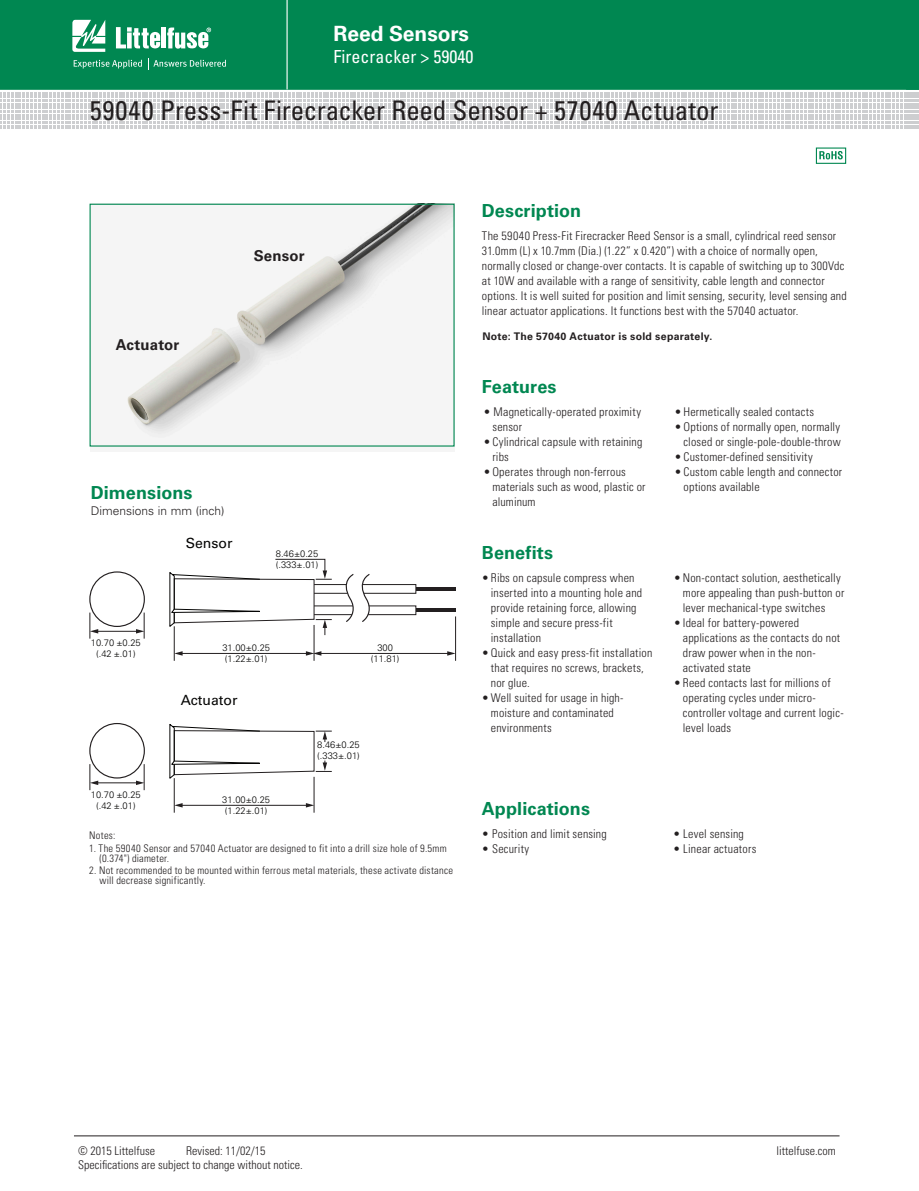
<style>
.page{position:relative;width:919px;height:1191px;background:#fff}
.page>*{position:absolute;margin:0;border:0;box-sizing:border-box;transform-origin:0 0}
.Class_Head{font:condensed 27px "Univers LT Std";color:#231f20}
.t1{font:700 21px "Univers LT Std";letter-spacing:-.005em;color:#fff}
.Strong_Bold_Body{font:700 18px "Univers LT Std";letter-spacing:.005em;color:#008751}
.ch_subtitle_L{font:condensed 18px "Univers LT Std";color:#fff}
.Strong_Bold_Body-2{font:700 15px "Univers LT Std";letter-spacing:.01em;color:#231f20}
.t2{font:14.1px "Univers LT Std";color:#050504}
.Spec_body{font:300 condensed 12px/15px "Univers LT Std";letter-spacing:.015em;color:#231f20}
.Strong_Bold_Body-3{font:300 12px "Univers LT Std";color:#231f20}
.Spec_body-2{font:300 condensed 10.5px/9.6px "Univers LT Std";letter-spacing:.02em;color:#231f20}
.Spec_body-3{font:700 10.5px "Univers LT Std";letter-spacing:.025em;color:#231f20}
.t3{font:300 9.3px/11.2px "Univers LT Std";color:#050504}
</style>
<div class="page">
<hr style="left:74px;top:1135px;width:765px;height:1px;background:#231f20">
<svg style="left:0;top:0;width:919px;height:127px;background:#46a37e"></svg>
<img style="left:91px;top:206px;width:363px;height:241px">
<div style="left:89px;top:204px;width:365px;height:242px;border:1px solid #008751"></div>
<svg style="left:819px;top:151px;width:23px;height:8px"></svg>
<div style="left:815px;top:147px;width:31px;height:17px;border:1px solid #008751"></div>
<hr style="left:416px;top:587px;width:39px;height:3px;background:#231f20">
<div style="left:313px;top:584px;width:103px;height:10px;border:1px solid #231f20"></div>
<hr style="left:416px;top:609px;width:39px;height:3px;background:#231f20">
<div style="left:313px;top:605px;width:103px;height:10px;border:1px solid #231f20"></div>
<svg style="left:339px;top:574px;width:33px;height:48px"></svg>
<hr style="left:174px;top:626px;width:1px;height:35px;background:#231f20">
<hr style="left:180px;top:653px;width:130px;height:1px;background:#231f20">
<svg style="left:174px;top:651px;width:9px;height:4px"></svg>
<hr style="left:319px;top:653px;width:132px;height:1px;background:#231f20">
<svg style="left:306px;top:651px;width:15px;height:4px"></svg>
<svg style="left:447px;top:651px;width:8px;height:4px"></svg>
<hr style="left:314px;top:625px;width:1px;height:36px;background:#231f20">
<hr style="left:455px;top:616px;width:1px;height:45px;background:#231f20">
<hr style="left:96px;top:631px;width:44px;height:1px;background:#231f20">
<svg style="left:90px;top:612px;width:8px;height:26px"></svg>
<svg style="left:136px;top:612px;width:9px;height:26px"></svg>
<div style="left:90px;top:572px;width:54px;height:54px;background:#fff;border-radius:50%"></div>
<div style="left:89px;top:571px;width:56px;height:56px;border:1px solid #231f20;border-radius:50%"></div>
<svg style="left:169px;top:559px;width:163px;height:76px"></svg>
<hr style="left:96px;top:782px;width:44px;height:1px;background:#231f20">
<svg style="left:90px;top:764px;width:8px;height:26px"></svg>
<svg style="left:136px;top:764px;width:9px;height:26px"></svg>
<div style="left:90px;top:723px;width:54px;height:55px;background:#fff;border-radius:50%"></div>
<div style="left:89px;top:723px;width:56px;height:55px;border:1px solid #231f20;border-radius:50%"></div>
<hr style="left:174px;top:778px;width:1px;height:34px;background:#231f20">
<hr style="left:180px;top:805px;width:130px;height:1px;background:#231f20">
<svg style="left:174px;top:803px;width:9px;height:4px"></svg>
<svg style="left:306px;top:803px;width:8px;height:4px"></svg>
<hr style="left:314px;top:777px;width:1px;height:35px;background:#231f20">
<svg style="left:169px;top:724px;width:163px;height:56px"></svg>
<p class="t1" style="left:333px;top:21px;width:137px">Reed Sensors</p>
<p class="ch_subtitle_L" style="left:333px;top:45px;width:141px">Firecracker &gt; 59040</p>
<p class="Class_Head" style="left:90px;top:94px;width:630px">59040 Press-Fit Firecracker Reed Sensor + 57040 Actuator</p>
<p class="Strong_Bold_Body-2" style="left:116px;top:336px;width:65px">Actuator</p>
<p class="Strong_Bold_Body-2" style="left:254px;top:247px;width:52px">Sensor</p>
<p class="Strong_Bold_Body" style="left:91px;top:482px;width:103px">Dimensions</p>
<p class="Strong_Bold_Body-3" style="left:91px;top:504px;width:135px">Dimensions in mm (inch)</p>
<p class="t2" style="left:186px;top:534px;width:48px">Sensor</p>
<p class="t3" style="left:276px;top:548px;width:44px">8.46±0.25 (.333±.01)</p>
<p class="t3" style="left:91px;top:637px;width:51px;text-align:center">10.70 ±0.25 (.42 ±.01)</p>
<p class="t3" style="left:91px;top:788px;width:51px;text-align:center">10.70 ±0.25 (.42 ±.01)</p>
<p class="t3" style="left:222px;top:642px;width:49px">31.00±0.25 (1.22±.01)</p>
<p class="t3" style="left:371px;top:642px;width:30px;text-align:center">300 (11.81)</p>
<p class="t2" style="left:181px;top:691px;width:58px">Actuator</p>
<p class="t3" style="left:222px;top:794px;width:49px">31.00±0.25 (1.22±.01)</p>
<p class="t3" style="left:317px;top:739px;width:44px">8.46±0.25 (.333±.01)</p>
<p class="Spec_body-2" style="left:89px;top:831px;width:28px">Notes:</p>
<p class="Spec_body-2" style="left:99px;top:843px;width:349px;text-indent:-10px">1. The 59040 Sensor and 57040 Actuator are designed to fit into a drill size hole of 9.5mm (0.374") diameter.</p>
<p class="Spec_body-2" style="left:99px;top:866px;width:355px;text-indent:-10px">2. Not recommended to be mounted within ferrous metal materials, these activate distance will decrease significantly.</p>
<p class="Strong_Bold_Body" style="left:482px;top:200px;width:101px">Description</p>
<p class="Spec_body" style="left:482px;top:228px;width:366px">The 59040 Press-Fit Firecracker Reed Sensor is a small, cylindrical reed sensor 31.0mm (L) x 10.7mm (Dia.) (1.22” x 0.420”) with a choice of normally open, normally closed or change-over contacts. It is capable of switching up to 300Vdc at 10W and available with a range of sensitivity, cable length and connector options. It is well suited for position and limit sensing, security, level sensing and linear actuator applications. It functions best with the 57040 actuator.</p>
<p class="Spec_body-3" style="left:482px;top:330px;width:231px">Note: The 57040 Actuator is sold separately.</p>
<p class="Strong_Bold_Body" style="left:482px;top:376px;width:76px">Features</p>
<p class="Spec_body" style="left:492px;top:404px;width:150px;text-indent:-9px">• Magnetically-operated proximity sensor</p>
<p class="Spec_body" style="left:492px;top:434px;width:151px;text-indent:-9px">•Cylindrical capsule with retaining ribs</p>
<p class="Spec_body" style="left:492px;top:464px;width:155px;text-indent:-9px">•Operates through non-ferrous materials such as wood, plastic or aluminum</p>
<p class="Strong_Bold_Body" style="left:482px;top:542px;width:73px">Benefits</p>
<p class="Spec_body" style="left:491px;top:570px;width:153px;text-indent:-9px">•Ribs on capsule compress when inserted into a mounting hole and provide retaining force, allowing simple and secure press-fit installation</p>
<p class="Spec_body" style="left:491px;top:645px;width:163px;text-indent:-9px">•Quick and easy press-fit installation that requires no screws, brackets, nor glue.</p>
<p class="Spec_body" style="left:491px;top:690px;width:134px;text-indent:-9px">• Well suited for usage in high&shy;moisture and contaminated environments</p>
<p class="Spec_body" style="left:674px;top:404px;width:141px">•Hermetically sealed contacts</p>
<p class="Spec_body" style="left:674px;top:419px;width:168px;text-align:right">•Options of normally open, normally closed or single-pole-double-throw</p>
<p class="Spec_body" style="left:674px;top:449px;width:140px">•Customer-defined sensitivity</p>
<p class="Spec_body" style="left:683px;top:464px;width:160px;text-indent:-9px">•Custom cable length and connector options available</p>
<p class="Spec_body" style="left:682px;top:570px;width:163px;text-indent:-9px">•Non-contact solution, aesthetically more appealing than push-button or lever mechanical-type switches</p>
<p class="Spec_body" style="left:682px;top:615px;width:159px;text-indent:-9px">•Ideal for battery-powered applications as the contacts do not draw power when in the non&shy;activated state</p>
<p class="Spec_body" style="left:682px;top:675px;width:162px;text-indent:-9px">•Reed contacts last for millions of operating cycles under micro&shy;controller voltage and current logic&shy;level loads</p>
<p class="Strong_Bold_Body" style="left:482px;top:798px;width:110px">Applications</p>
<p class="Spec_body" style="left:482px;top:826px;width:126px">• Position and limit sensing</p>
<p class="Spec_body" style="left:482px;top:841px;width:49px">• Security</p>
<p class="Spec_body" style="left:673px;top:826px;width:72px">• Level sensing</p>
<p class="Spec_body" style="left:673px;top:841px;width:85px">• Linear actuators</p>
<p class="Spec_body" style="left:78px;top:1143px;width:78px">© 2015 Littelfuse</p>
<p class="Spec_body" style="left:186px;top:1143px;width:81px">Revised: 11/02/15</p>
<p class="Spec_body" style="left:776px;top:1143px;width:61px">littelfuse.com</p>
<p class="Spec_body" style="left:78px;top:1157px;width:226px">Specifications are subject to change without notice.</p>
</div>
